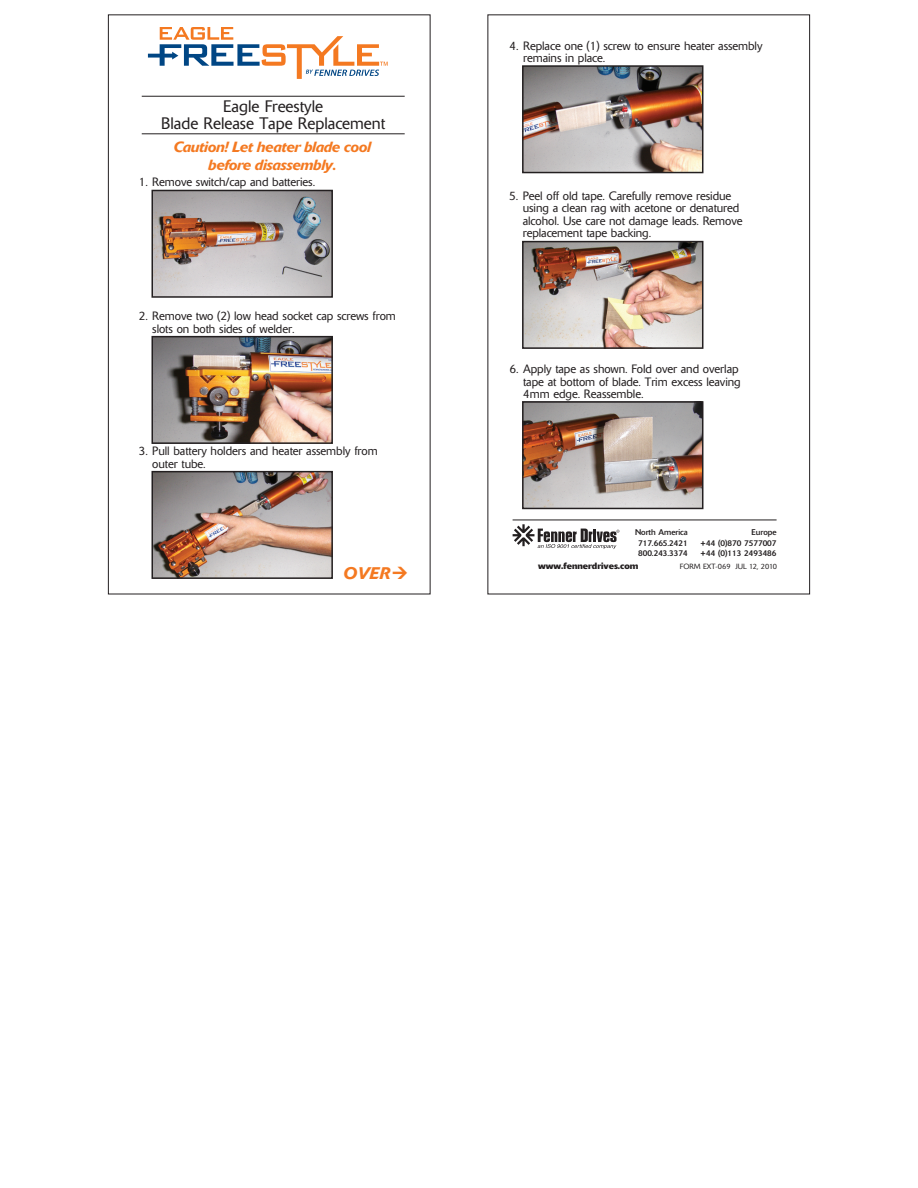
<style>
.page{position:relative;width:918px;height:1188px;background:#fff}
.page>*{position:absolute;margin:0;border:0;box-sizing:border-box;transform-origin:0 0}
.List{font:italic 500 16.65px "Delta BQ";color:#f47921}
.Warnings{font:300 16.5px/16.8px "Delta BQ";color:#231f20;text-align:center}
.List-2{font:italic 500 14.7px/17.5px "Delta BQ";letter-spacing:-.03em;color:#f47921;text-align:center}
.List-3{font:300 12px/12.3px "Delta BQ";letter-spacing:-.005em;color:#231f20}
.t1{font:700 9px "Delta BQ";color:#231f20}
.t2{font:8.25px/10.5px "Delta BQ";color:#231f20}
.t3{font:300 7.5px "Delta BQ";color:#231f20}
</style>
<div class="page">
<svg style="left:148px;top:27px;width:240px;height:52px"></svg>
<hr style="left:142px;top:96px;width:263px;height:1px;background:#231f20">
<hr style="left:142px;top:133px;width:263px;height:1px;background:#231f20">
<img style="left:155px;top:193px;width:175px;height:102px">
<div style="left:152px;top:190px;width:181px;height:108px;border:2px solid #231f20"></div>
<img style="left:155px;top:339px;width:175px;height:102px">
<div style="left:152px;top:336px;width:181px;height:108px;border:2px solid #231f20"></div>
<img style="left:155px;top:474px;width:175px;height:102px">
<div style="left:152px;top:471px;width:181px;height:108px;border:2px solid #231f20"></div>
<svg style="left:513px;top:524px;width:106px;height:25px"></svg>
<hr style="left:513px;top:520px;width:264px;height:1px;background:#231f20">
<img style="left:525px;top:68px;width:175px;height:102px">
<div style="left:522px;top:65px;width:181px;height:108px;border:2px solid #231f20"></div>
<img style="left:525px;top:244px;width:175px;height:102px">
<div style="left:522px;top:241px;width:181px;height:108px;border:2px solid #231f20"></div>
<img style="left:525px;top:404px;width:175px;height:102px">
<div style="left:522px;top:401px;width:181px;height:108px;border:2px solid #231f20"></div>
<p class="Warnings" style="left:161px;top:98px;width:226px">Eagle Freestyle<br>Blade Release Tape Replacement</p>
<p class="List-2" style="left:173px;top:138px;width:199px">Caution! Let heater blade cool before disassembly.</p>
<p class="List-3" style="left:139px;top:176px;width:178px">1. Remove switch/cap and batteries.</p>
<p class="List-3" style="left:152px;top:310px;width:245px;text-indent:-14px">2. Remove two (2) low head socket cap screws from slots on both sides of welder.</p>
<p class="List-3" style="left:152px;top:445px;width:227px;text-indent:-14px">3. Pull battery holders and heater assembly from outer tube.</p>
<p class="List" style="left:343px;top:563px;width:49px">OVER</p>
<p class="List-3" style="left:523px;top:39px;width:241px;text-indent:-14px">4. Replace one (1) screw to ensure heater assembly remains in place.</p>
<p class="List-3" style="left:523px;top:190px;width:221px;text-indent:-14px">5. Peel off old tape. Carefully remove residue using a clean rag with acetone or denatured alcohol. Use care not damage leads. Remove replacement tape backing.</p>
<p class="List-3" style="left:523px;top:363px;width:219px;text-indent:-14px">6. Apply tape as shown. Fold over and overlap tape at bottom of blade. Trim excess leaving<br>4mm edge. Reassemble.</p>
<p class="t2" style="left:635px;top:527px;width:54px">North America</p>
<p class="t2" style="left:638px;top:538px;width:51px">717.665.2421<br>800.243.3374</p>
<p class="t2" style="left:752px;top:527px;width:27px">Europe</p>
<p class="t2" style="left:700px;top:538px;width:78px">+44 (0)870 7577007</p>
<p class="t2" style="left:700px;top:548px;width:78px">+44 (0)113 2493486</p>
<p class="t1" style="left:538px;top:560px;width:102px">www.fennerdrives.com</p>
<p class="t3" style="left:680px;top:562px;width:99px">FORM EXT-069 JUL 12, 2010</p>
</div>
